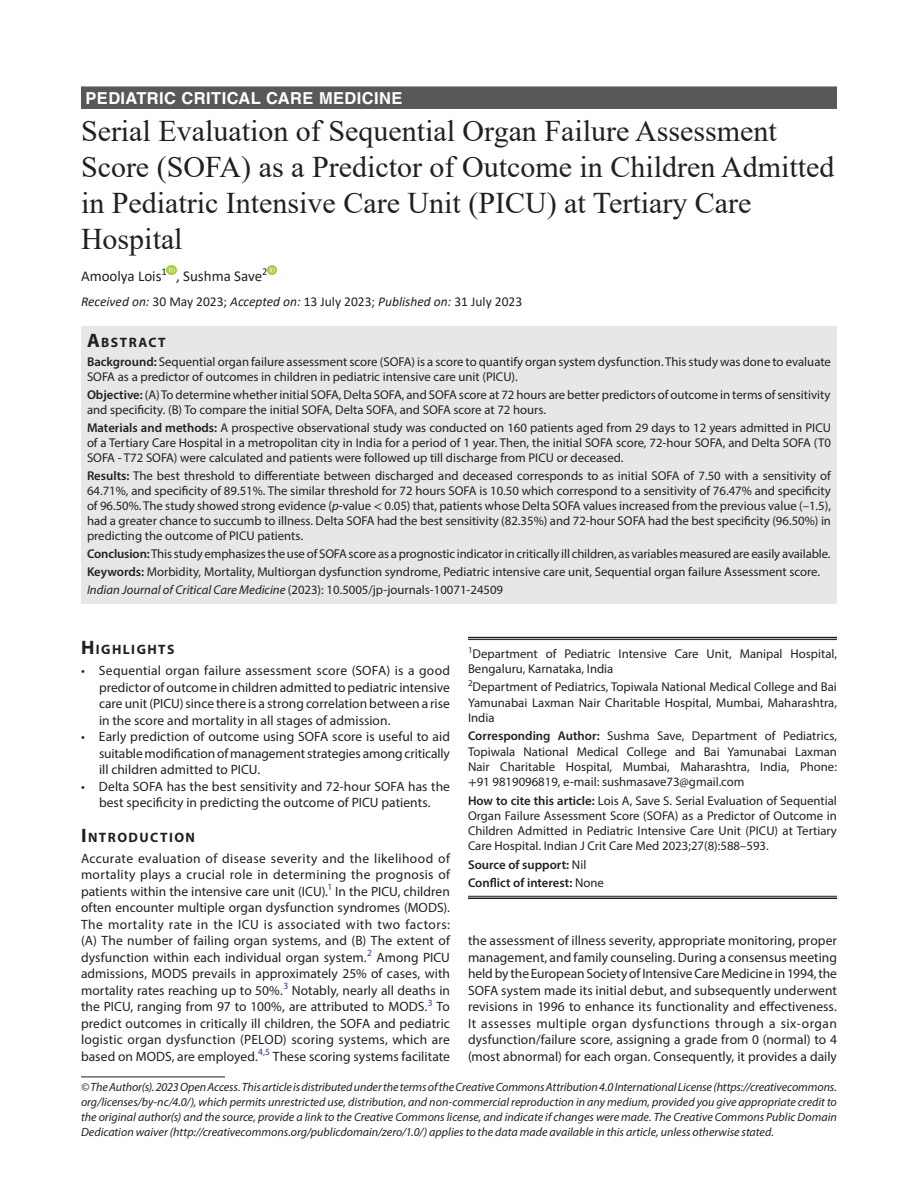
<style>
.page{position:relative;width:918px;height:1188px;background:#fff}
.page>*{position:absolute;margin:0;border:0;box-sizing:border-box;transform-origin:0 0}
.t1{font:30px/36px "Times New Roman";color:#231f20}
.ArticleType{font:700 16.5px "Helvetica LT Std";letter-spacing:.025em;color:#fff}
.AuthorName{font:15px "Calibri";color:#231f20}
.Head-1{font:700 13.65px "Myriad Pro";letter-spacing:.105em;color:#231f20}
.Head-1-first{font:700 13.65px "Myriad Pro";letter-spacing:.105em;color:#231f20}
.AbstractTitle{font:700 13.65px "Myriad Pro";letter-spacing:.105em;color:#231f20}
.Para-NoIndent{font:13.5px/16.5px "Myriad Pro";letter-spacing:.005em;color:#231f20;text-align:justify}
.List-Bullet{font:13.5px/16.5px "Myriad Pro";color:#231f20;text-align:justify}
.PAS_History{font:italic 13.5px "Calibri";color:#231f20}
.Abstract-Para-first{font:12.75px/15px "Myriad Pro";color:#231f20}
.How_to_Cite{font:12.75px/15.3px "Myriad Pro";color:#231f20;text-align:justify}
.Corresponding_Author{font:12.75px/15.3px "Myriad Pro";color:#231f20;text-align:justify}
.Keywords{font:12.75px "Myriad Pro";color:#231f20}
.Affiliation{font:12.75px/15.3px "Myriad Pro";color:#231f20;text-align:justify}
.Affiliation-first{font:12.75px/15.3px "Myriad Pro";color:#231f20}
.JT_DOI{font:12.75px "Myriad Pro";color:#231f20}
.COI{font:600 12.75px "Myriad Pro";color:#231f20}
.Source{font:600 12.75px "Myriad Pro";color:#231f20}
.FootNote{font:italic 12px/15px "Myriad Pro";color:#231f20;text-align:justify}
.s1{font-style:normal}
.s2{font-size:19.5px}
.s3{font-weight:600}
.s4{font-style:italic}
.s5{font-family:"STIX General"}
.s6{font-weight:400}
</style>
<div class="page">
<div style="left:81px;top:86px;width:756px;height:23px;background:#57585a"></div>
<div style="left:81px;top:326px;width:756px;height:26px;background:#e6e7e9"></div>
<div style="left:81px;top:351px;width:756px;height:39px;background:#e6e7e9"></div>
<div style="left:81px;top:384px;width:756px;height:39px;background:#e6e7e9"></div>
<div style="left:81px;top:417px;width:756px;height:54px;background:#e6e7e9"></div>
<div style="left:81px;top:465px;width:756px;height:84px;background:#e6e7e9"></div>
<div style="left:81px;top:543px;width:756px;height:24px;background:#e6e7e9"></div>
<div style="left:81px;top:561px;width:756px;height:24px;background:#e6e7e9"></div>
<div style="left:81px;top:579px;width:756px;height:24px;background:#e6e7e9"></div>
<svg style="left:167px;top:266px;width:9px;height:9px"></svg>
<svg style="left:268px;top:266px;width:9px;height:9px"></svg>
<hr style="left:81px;top:1077px;width:144px;height:1px;background:#231f20">
<hr style="left:468px;top:637px;width:369px;height:1px;background:#231f20">
<hr style="left:468px;top:639px;width:369px;height:1px;background:#231f20">
<hr style="left:468px;top:896px;width:369px;height:1px;background:#231f20">
<hr style="left:468px;top:898px;width:369px;height:1px;background:#231f20">
<p class="ArticleType" style="left:86px;top:88px;width:319px">PEDIATRIC CRITICAL CARE MEDICINE</p>
<p class="t1" style="left:81px;top:112px;width:755px">Serial Evaluation of Sequential Organ Failure Assessment Score (SOFA) as a Predictor of Outcome in Children Admitted in Pediatric Intensive Care Unit (PICU) at Tertiary Care Hospital</p>
<p class="AuthorName" style="left:81px;top:265px;width:188px">Amoolya Lois<sup>1</sup> , Sushma Save<sup>2</sup></p>
<p class="PAS_History" style="left:81px;top:292px;width:443px">Received on: <span class="s1">30 May 2023;</span> Accepted on: <span class="s1">13 July 2023;</span> Published on: <span class="s1">31 July 2023</span></p>
<p class="AbstractTitle" style="left:87px;top:333px;width:80px"><span class="s2">A</span>BSTRACT</p>
<p class="Abstract-Para-first" style="left:87px;top:354px;width:745px"><span class="s3">Background:</span> Sequential organ failure assessment score (SOFA) is a score to quantify organ system dysfunction. This study was done to evaluate<br>SOFA as a predictor of outcomes in children in pediatric intensive care unit (PICU).</p>
<p class="Abstract-Para-first" style="left:87px;top:387px;width:745px"><span class="s3">Objective:</span> (A) To determine whether initial SOFA, Delta SOFA, and SOFA score at 72 hours are better predictors of outcome in terms of sensitivity and specificity. (B) To compare the initial SOFA, Delta SOFA, and SOFA score at 72 hours.</p>
<p class="Abstract-Para-first" style="left:87px;top:420px;width:745px;text-align:justify"><span class="s3">Materials and methods:</span> A prospective observational study was conducted on 160 patients aged from 29 days to 12 years admitted in PICU of a Tertiary Care Hospital in a metropolitan city in India for a period of 1 year. Then, the initial SOFA score, 72-hour SOFA, and Delta SOFA (T0<br>SOFA - T72 SOFA) were calculated and patients were followed up till discharge from PICU or deceased.</p>
<p class="Abstract-Para-first" style="left:87px;top:468px;width:746px;text-align:justify"><span class="s3">Results:</span> The best threshold to differentiate between discharged and deceased corresponds to as initial SOFA of 7.50 with a sensitivity of 64.71%, and specificity of 89.51%. The similar threshold for 72 hours SOFA is 10.50 which correspond to a sensitivity of 76.47% and specificity of 96.50%. The study showed strong evidence (<span class="s4">p</span>-value <span class="s5">&lt;</span> 0.05) that, patients whose Delta SOFA values increased from the previous value (–1.5), had a greater chance to succumb to illness. Delta SOFA had the best sensitivity (82.35%) and 72-hour SOFA had the best specificity (96.50%) in predicting the outcome of PICU patients.</p>
<p class="Abstract-Para-first" style="left:87px;top:546px;width:745px"><span class="s3">Conclusion:</span> This study emphasizes the use of SOFA score as a prognostic indicator in critically ill children, as variables measured are easily available.</p>
<p class="Keywords" style="left:87px;top:564px;width:735px"><span class="s3">Keywords:</span> Morbidity, Mortality, Multiorgan dysfunction syndrome, Pediatric intensive care unit, Sequential organ failure Assessment score.</p>
<p class="JT_DOI" style="left:87px;top:582px;width:418px"><span class="s4">Indian Journal of Critical Care Medicine</span> (2023): 10.5005/jp-journals-10071-24509</p>
<p class="Head-1-first" style="left:81px;top:641px;width:95px"><span class="s2">H</span>IGHLIGHTS</p>
<p class="List-Bullet" style="left:99px;top:662px;width:353px;text-indent:-18px">• Sequential organ failure assessment score (SOFA) is a good predictor of outcome in children admitted to pediatric intensive care unit (PICU) since there is a strong correlation between a rise in the score and mortality in all stages of admission.</p>
<p class="List-Bullet" style="left:99px;top:728px;width:353px;text-indent:-18px">• Early prediction of outcome using SOFA score is useful to aid suitable modification of management strategies among critically ill children admitted to PICU.</p>
<p class="List-Bullet" style="left:81px;top:778px;width:371px;text-align:center">• Delta SOFA has the best sensitivity and 72-hour SOFA has the best specificity in predicting the outcome of PICU patients.</p>
<p class="Head-1" style="left:81px;top:828px;width:116px"><span class="s2">I</span> NTRODUCTION</p>
<p class="Para-NoIndent" style="left:81px;top:850px;width:371px">Accurate evaluation of disease severity and the likelihood of mortality plays a crucial role in determining the prognosis of patients within the intensive care unit (ICU).<sup>1</sup> In the PICU, children often encounter multiple organ dysfunction syndromes (MODS).<br>The mortality rate in the ICU is associated with two factors: (A) The number of failing organ systems, and (B) The extent of dysfunction within each individual organ system.<sup>2</sup> Among PICU admissions, MODS prevails in approximately 25% of cases, with mortality rates reaching up to 50%.<sup>3</sup> Notably, nearly all deaths in the PICU, ranging from 97 to 100%, are attributed to MODS.<sup>3</sup> To predict outcomes in critically ill children, the SOFA and pediatric logistic organ dysfunction (PELOD) scoring systems, which are based on MODS, are employed.<sup>4,5</sup> These scoring systems facilitate</p>
<p class="Affiliation-first" style="left:468px;top:646px;width:371px"><sup>1</sup>Department of Pediatric Intensive Care Unit, Manipal Hospital,<br>Bengaluru, Karnataka, India</p>
<p class="Affiliation" style="left:468px;top:679px;width:370px"><sup>2</sup>Department of Pediatrics, Topiwala National Medical College and Bai Yamunabai Laxman Nair Charitable Hospital, Mumbai, Maharashtra, India</p>
<p class="Corresponding_Author" style="left:468px;top:728px;width:371px"><span class="s3">Corresponding Author:</span> Sushma Save, Department of Pediatrics, Topiwala National Medical College and Bai Yamunabai Laxman Nair Charitable Hospital, Mumbai, Maharashtra, India, Phone: <span class="s5">+</span>91 9819096819, e-mail: sushmasave73@gmail.com</p>
<p class="How_to_Cite" style="left:468px;top:792px;width:371px"><span class="s3">How to cite this article:</span> Lois A, Save S. Serial Evaluation of Sequential Organ Failure Assessment Score (SOFA) as a Predictor of Outcome in Children Admitted in Pediatric Intensive Care Unit (PICU) at Tertiary Care Hospital. Indian J Crit Care Med 2023;27(8):588–593.</p>
<p class="Source" style="left:468px;top:856px;width:120px">Source of support: <span class="s6">Nil</span></p>
<p class="COI" style="left:468px;top:875px;width:137px">Conflict of interest: <span class="s6">None</span></p>
<p class="Para-NoIndent" style="left:468px;top:932px;width:371px">the assessment of illness severity, appropriate monitoring, proper management, and family counseling. During a consensus meeting held by the European Society of Intensive Care Medicine in 1994, the SOFA system made its initial debut, and subsequently underwent revisions in 1996 to enhance its functionality and effectiveness.<br>It assesses multiple organ dysfunctions through a six-organ dysfunction/failure score, assigning a grade from 0 (normal) to 4 (most abnormal) for each organ. Consequently, it provides a daily</p>
<p class="FootNote" style="left:81px;top:1079px;width:758px">© The Author(s). 2023 Open Access. This article is distributed under the terms of the Creative Commons Attribution 4.0 International License (https://creativecommons. org/licenses/by-nc/4.0/), which permits unrestricted use, distribution, and non-commercial reproduction in any medium, provided you give appropriate credit to the original author(s) and the source, provide a link to the Creative Commons license, and indicate if changes were made. The Creative Commons Public Domain Dedication waiver (http://creativecommons.org/publicdomain/zero/1.0/) applies to the data made available in this article, unless otherwise stated.</p>
</div>
